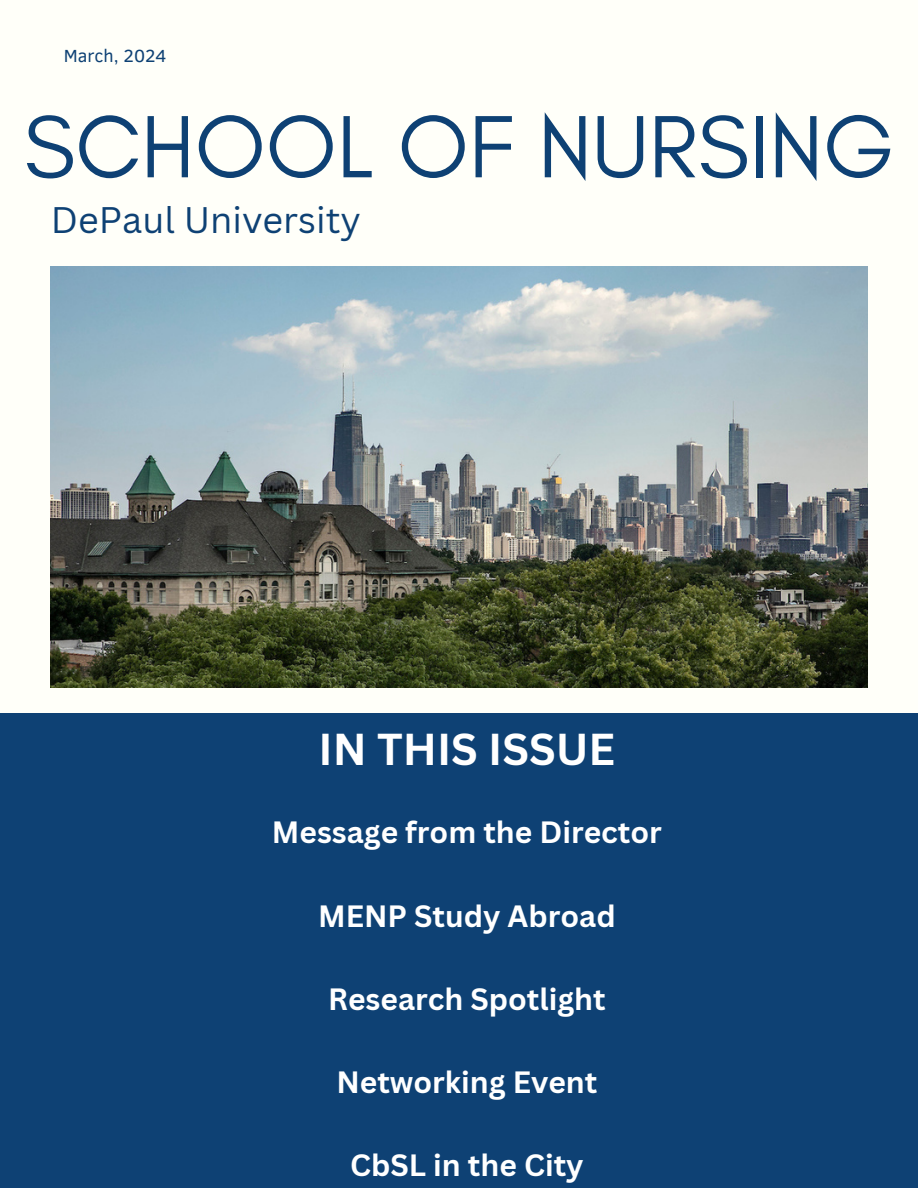
<style>
.page{position:relative;width:918px;height:1188px;background:#fffff9}
.page>*{position:absolute;margin:0;border:0;box-sizing:border-box;transform-origin:0 0}
.t1{font:90px "Glacial Indifference";color:#0e4174}
.t2{font:700 43.5px "Canva Sans";color:#fff}
.t3{font:36px "Canva Sans";color:#0e4174}
.t4{font:700 30px "Canva Sans";color:#fff}
.t5{font:18px "Clear Sans";color:#0e4174}
</style>
<div class="page">
<div style="left:0;top:713px;width:918px;height:475px;background:#0e4174"></div>
<img style="left:51px;top:267px;width:817px;height:421px">
<h4 class="t5" style="left:64px;top:42px;width:104px">March, 2024</h4>
<h4 class="t1" style="left:24px;top:92px;width:872px">SCHOOL OF NURSING</h4>
<h4 class="t3" style="left:51px;top:195px;width:311px">DePaul University</h4>
<p class="t2" style="left:318px;top:718px;width:298px">IN THIS ISSUE</p>
<h1 class="t4" style="left:272px;top:811px;width:392px">Message from the Director</h1>
<h3 class="t4" style="left:318px;top:895px;width:299px">MENP Study Abroad</h3>
<p class="t4" style="left:328px;top:978px;width:279px">Research Spotlight</p>
<h2 class="t4" style="left:336px;top:1061px;width:263px">Networking Event</h2>
<h4 class="t4" style="left:350px;top:1144px;width:235px">CbSL in the City</h4>
</div>
